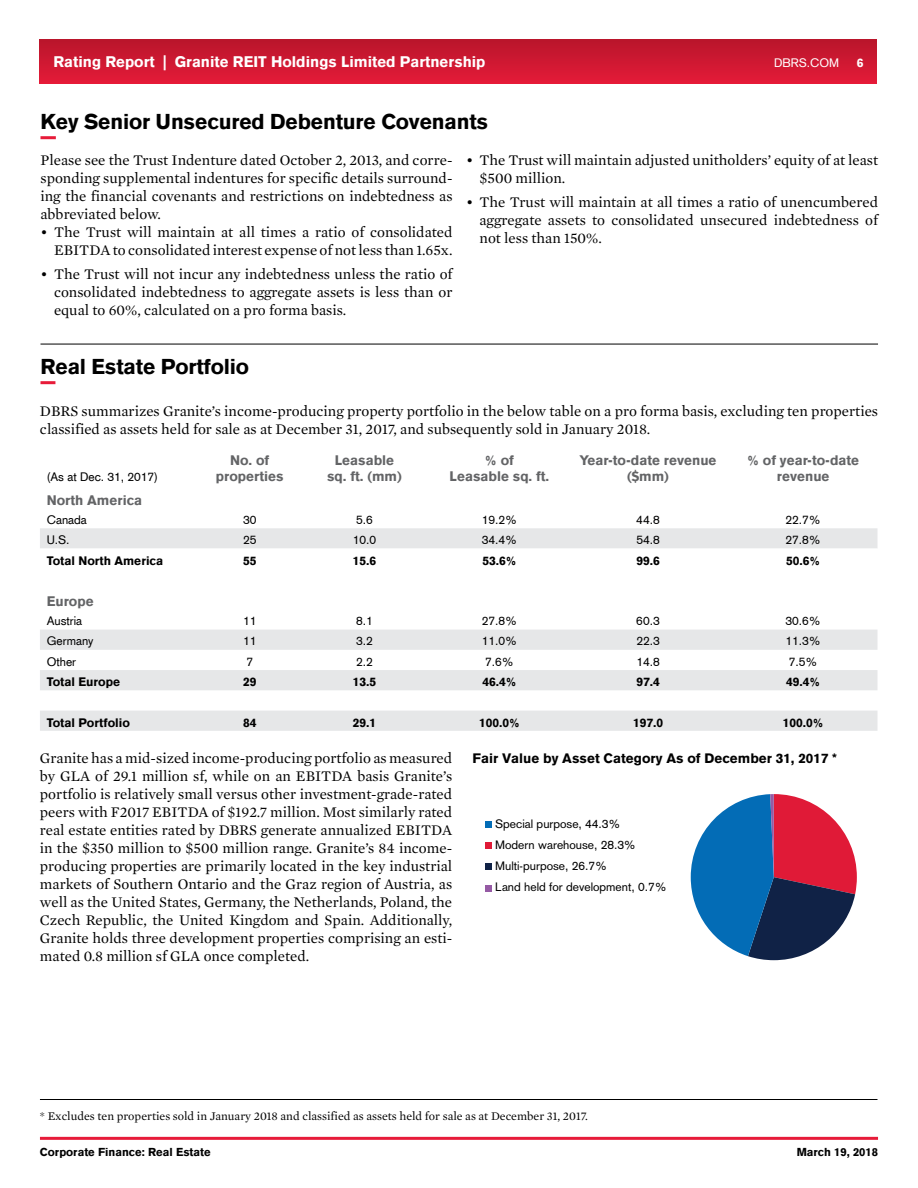
<style>
.page{position:relative;width:918px;height:1188px;background:#fff}
.page>*{position:absolute;margin:0;border:0;box-sizing:border-box;transform-origin:0 0}
.t1{font:900 21px "Akzidenz Grotesk";letter-spacing:-.01em;color:#000}
.t2{font:15px/18px "Mercury Text G1";color:#000;text-align:justify}
.t3{font:900 15px "Akzidenz Grotesk";color:#fff}
.t4{font:900 13.5px/16.2px "Akzidenz Grotesk";color:#636466;text-align:center}
.t5{font:900 13.5px "Akzidenz Grotesk";color:#010101}
.t6{font:12px/21.3px "Akzidenz Grotesk";color:#000}
.t7{font:900 12px "Akzidenz Grotesk";color:#000}
.t8{font:12px "Mercury Text G1";color:#000}
.t9{font:12px "Akzidenz Grotesk";color:#fff}
.t10{font:900 12px "Akzidenz Grotesk";color:#fff}
.t11{font:900 11.25px "Akzidenz Grotesk";color:#000}
</style>
<div class="page">
<hr style="left:40px;top:1137px;width:838px;height:3px;background:#e71b39">
<div style="left:40px;top:40px;width:837px;height:43px;background:linear-gradient(to bottom,#ba152b,#e41b38)"></div>
<hr style="left:40px;top:136px;width:16px;height:3px;background:#e71b39">
<hr style="left:40px;top:344px;width:838px;height:1px;background:#000">
<hr style="left:40px;top:381px;width:15px;height:3px;background:#e71b39">
<svg style="left:691px;top:794px;width:166px;height:166px"></svg>
<div style="left:485px;top:842px;width:6px;height:7px;background:#e01a37"></div>
<svg style="left:485px;top:864px;width:6px;height:6px"></svg>
<div style="left:485px;top:821px;width:6px;height:7px;background:#036cb6"></div>
<svg style="left:485px;top:885px;width:6px;height:6px"></svg>
<svg style="left:40px;top:528px;width:838px;height:203px"></svg>
<svg style="left:40px;top:549px;width:838px;height:20px"></svg>
<hr style="left:40px;top:1099px;width:837px;height:1px;background:#000">
<p class="t3" style="left:53px;top:52px;width:434px">Rating Report | Granite REIT Holdings Limited Partnership</p>
<p class="t9" style="left:774px;top:55px;width:67px">DBRS.COM</p>
<p class="t10" style="left:857px;top:55px;width:8px">6</p>
<h1 class="t1" style="left:40px;top:107px;width:449px">Key Senior Unsecured Debenture Covenants</h1>
<p class="t2" style="left:40px;top:151px;width:414px">Please see the Trust Indenture dated October 2, 2013, and corre&shy;sponding supplemental indentures for specific details surround&shy;ing the financial covenants and restrictions on indebtedness as abbreviated below.</p>
<p class="t2" style="left:40px;top:223px;width:414px;text-align:right">• The Trust will maintain at all times a ratio of consolidated<br>EBITDA to consolidated interest expense of not less than 1.65x.</p>
<p class="t2" style="left:54px;top:265px;width:400px;text-indent:-14px">• The Trust will not incur any indebtedness unless the ratio of consolidated indebtedness to aggregate assets is less than or equal to 60%, calculated on a pro forma basis.</p>
<p class="t2" style="left:480px;top:151px;width:400px;text-indent:-14px">• The Trust will maintain adjusted unitholders’ equity of at least $500 million.</p>
<p class="t2" style="left:480px;top:193px;width:400px;text-indent:-14px">• The Trust will maintain at all times a ratio of unencumbered aggregate assets to consolidated unsecured indebtedness of not less than 150%.</p>
<h1 class="t1" style="left:40px;top:352px;width:210px">Real Estate Portfolio</h1>
<p class="t2" style="left:40px;top:402px;width:840px">DBRS summarizes Granite’s income-producing property portfolio in the below table on a pro forma basis, excluding ten properties classified as assets held for sale as at December 31, 2017, and subsequently sold in January 2018.</p>
<p class="t6" style="left:47px;top:466px;width:113px">(As at Dec. 31, 2017)</p>
<p class="t4" style="left:216px;top:452px;width:69px">No. of properties</p>
<p class="t4" style="left:327px;top:452px;width:76px">Leasable sq. ft. (mm)</p>
<p class="t4" style="left:450px;top:452px;width:101px">% of<br>Leasable sq. ft.</p>
<p class="t4" style="left:579px;top:452px;width:139px">Year-to-date revenue ($mm)</p>
<p class="t4" style="left:747px;top:452px;width:114px">% of year-to-date revenue</p>
<p class="t4" style="left:47px;top:492px;width:97px">North America</p>
<p class="t6" style="left:47px;top:509px;width:42px">Canada</p>
<p class="t6" style="left:243px;top:509px;width:15px">30</p>
<p class="t6" style="left:356px;top:509px;width:18px">5.6</p>
<p class="t6" style="left:482px;top:509px;width:37px">19.2%</p>
<p class="t6" style="left:636px;top:509px;width:25px">44.8</p>
<p class="t6" style="left:786px;top:509px;width:37px">22.7%</p>
<p class="t6" style="left:47px;top:529px;width:24px">U.S.</p>
<p class="t6" style="left:243px;top:529px;width:15px">25</p>
<p class="t6" style="left:353px;top:529px;width:25px">10.0</p>
<p class="t6" style="left:482px;top:529px;width:37px">34.4%</p>
<p class="t6" style="left:636px;top:529px;width:25px">54.8</p>
<p class="t6" style="left:786px;top:529px;width:37px">27.8%</p>
<p class="t7" style="left:47px;top:552px;width:118px">Total North America</p>
<p class="t7" style="left:243px;top:552px;width:15px">55</p>
<p class="t7" style="left:353px;top:552px;width:25px">15.6</p>
<p class="t7" style="left:483px;top:552px;width:36px">53.6%</p>
<p class="t7" style="left:636px;top:552px;width:25px">99.6</p>
<p class="t7" style="left:786px;top:552px;width:36px">50.6%</p>
<p class="t4" style="left:47px;top:593px;width:49px">Europe</p>
<p class="t6" style="left:47px;top:610px;width:37px">Austria</p>
<p class="t6" style="left:243px;top:610px;width:15px">11</p>
<p class="t6" style="left:356px;top:610px;width:18px">8.1</p>
<p class="t6" style="left:482px;top:610px;width:37px">27.8%</p>
<p class="t6" style="left:636px;top:610px;width:25px">60.3</p>
<p class="t6" style="left:786px;top:610px;width:37px">30.6%</p>
<p class="t6" style="left:47px;top:630px;width:48px">Germany</p>
<p class="t6" style="left:243px;top:630px;width:15px">11</p>
<p class="t6" style="left:356px;top:630px;width:18px">3.2</p>
<p class="t6" style="left:482px;top:630px;width:37px">11.0%</p>
<p class="t6" style="left:636px;top:630px;width:25px">22.3</p>
<p class="t6" style="left:786px;top:630px;width:37px">11.3%</p>
<p class="t6" style="left:47px;top:651px;width:31px">Other</p>
<p class="t6" style="left:246px;top:651px;width:8px">7</p>
<p class="t6" style="left:356px;top:651px;width:18px">2.2</p>
<p class="t6" style="left:485px;top:651px;width:30px">7.6%</p>
<p class="t6" style="left:636px;top:651px;width:25px">14.8</p>
<p class="t6" style="left:789px;top:651px;width:30px">7.5%</p>
<p class="t7" style="left:47px;top:674px;width:75px">Total Europe</p>
<p class="t7" style="left:243px;top:674px;width:15px">29</p>
<p class="t7" style="left:353px;top:674px;width:25px">13.5</p>
<p class="t7" style="left:483px;top:674px;width:36px">46.4%</p>
<p class="t7" style="left:636px;top:674px;width:25px">97.4</p>
<p class="t7" style="left:786px;top:674px;width:36px">49.4%</p>
<p class="t7" style="left:47px;top:714px;width:85px">Total Portfolio</p>
<p class="t7" style="left:243px;top:714px;width:15px">84</p>
<p class="t7" style="left:353px;top:714px;width:25px">29.1</p>
<p class="t7" style="left:479px;top:714px;width:42px">100.0%</p>
<p class="t7" style="left:633px;top:714px;width:32px">197.0</p>
<p class="t7" style="left:783px;top:714px;width:42px">100.0%</p>
<p class="t2" style="left:40px;top:749px;width:414px">Granite has a mid-sized income-producing portfolio as measured by GLA of 29.1 million sf, while on an EBITDA basis Granite’s portfolio is relatively small versus other investment-grade-rated peers with F2017 EBITDA of $192.7 million. Most similarly rated real estate entities rated by DBRS generate annualized EBITDA in the $350 million to $500 million range. Granite’s 84 income&shy;producing properties are primarily located in the key industrial markets of Southern Ontario and the Graz region of Austria, as well as the United States, Germany, the Netherlands, Poland, the Czech Republic, the United Kingdom and Spain. Additionally, Granite holds three development properties comprising an esti&shy;mated 0.8 million sf GLA once completed.</p>
<p class="t5" style="left:473px;top:749px;width:366px">Fair Value by Asset Category As of December 31, 2017 *</p>
<p class="t6" style="left:495px;top:813px;width:127px">Special purpose, 44.3%</p>
<p class="t6" style="left:495px;top:834px;width:142px">Modern warehouse, 28.3%<br>Multi-purpose, 26.7%</p>
<p class="t6" style="left:495px;top:876px;width:173px">Land held for development, 0.7%</p>
<p class="t8" style="left:40px;top:1109px;width:550px">* Excludes ten properties sold in January 2018 and classified as assets held for sale as at December 31, 2017.</p>
<p class="t11" style="left:40px;top:1145px;width:172px">Corporate Finance: Real Estate</p>
<p class="t11" style="left:797px;top:1145px;width:83px">March 19, 2018</p>
</div>
